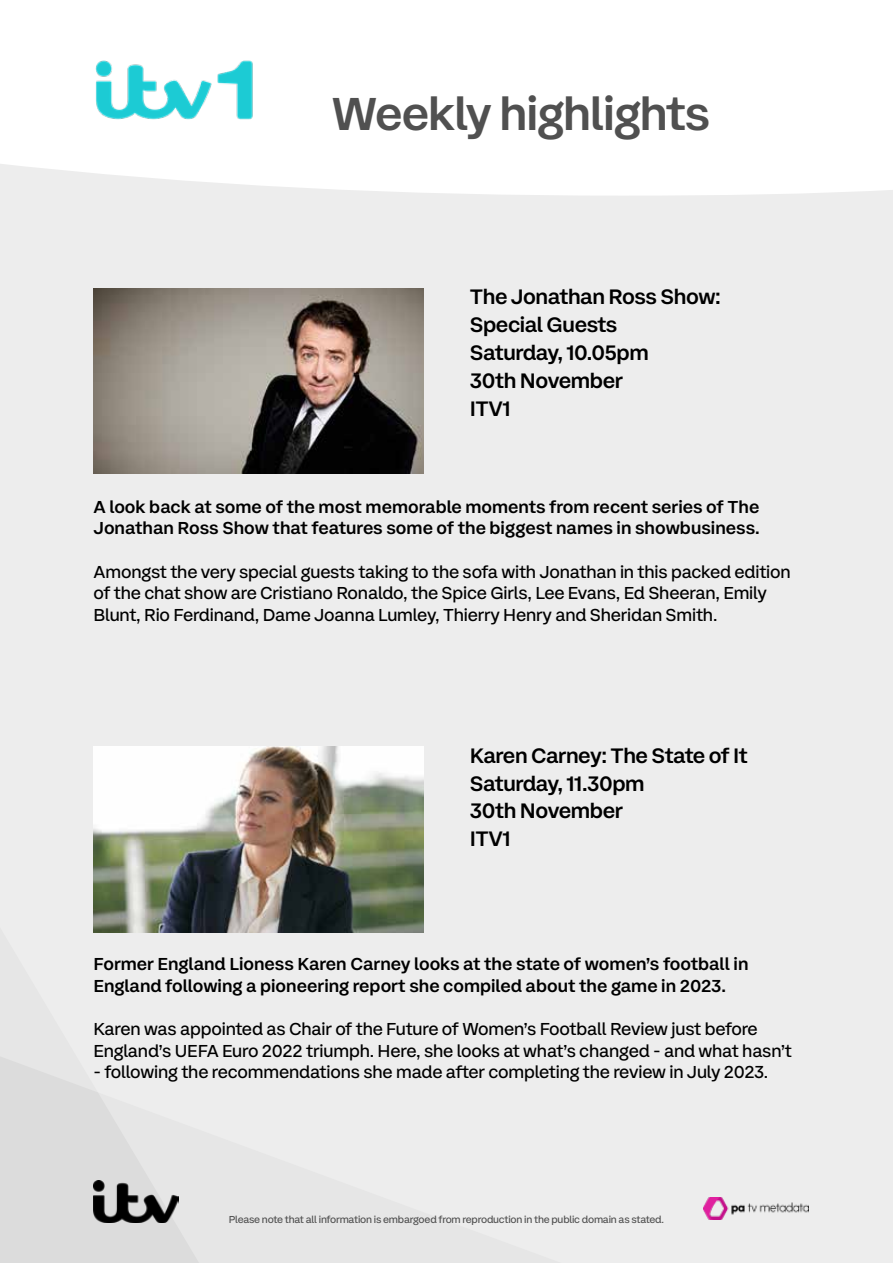
<style>
.page{position:relative;width:893px;height:1263px;background:#ededed}
.page>*{position:absolute;margin:0;border:0;box-sizing:border-box;transform-origin:0 0}
.t1{font:500 48px "ITV Display Sans";letter-spacing:-.02em;color:#505050}
.t2{font:500 21.75px/27.8px "ITV Display Sans";letter-spacing:-.02em;color:#000}
.t3{font:18px/21.6px "ITV Display Sans";letter-spacing:-.01em;color:#000}
.t4{font:500 18px/21.6px "ITV Display Sans";color:#000}
.t5{font:10.5px "ITV Display Sans";letter-spacing:-.02em;color:#505050}
</style>
<div class="page">
<svg style="left:0;top:1056px;width:199px;height:207px"></svg>
<img style="left:94px;top:1180px;width:85px;height:42px">
<div style="left:0;top:0;width:893px;height:196px;background:#fff"></div>
<img style="left:94px;top:57px;width:162px;height:65px">
<img style="left:94px;top:288px;width:329px;height:185px">
<img style="left:94px;top:747px;width:329px;height:185px">
<img style="left:704px;top:1197px;width:104px;height:22px">
<h1 class="t1" style="left:332px;top:83px;width:380px">Weekly highlights</h1>
<p class="t2" style="left:470px;top:283px;width:253px">The Jonathan Ross Show:<br>Special Guests<br>Saturday, 10.05pm<br>30th November<br>ITV1</p>
<p class="t4" style="left:94px;top:496px;width:668px">A look back at some of the most memorable moments from recent series of The<br>Jonathan Ross Show that features some of the biggest names in showbusiness.</p>
<p class="t3" style="left:94px;top:561px;width:699px">Amongst the very special guests taking to the sofa with Jonathan in this packed edition of the chat show are Cristiano Ronaldo, the Spice Girls, Lee Evans, Ed Sheeran, Emily<br>Blunt, Rio Ferdinand, Dame Joanna Lumley, Thierry Henry and Sheridan Smith.</p>
<p class="t2" style="left:470px;top:742px;width:279px">Karen Carney: The State of It<br>Saturday, 11.30pm<br>30th November<br>ITV1</p>
<p class="t4" style="left:94px;top:953px;width:656px">Former England Lioness Karen Carney looks at the state of women’s football in<br>England following a pioneering report she compiled about the game in 2023.</p>
<p class="t3" style="left:94px;top:1018px;width:700px">Karen was appointed as Chair of the Future of Women’s Football Review just before<br>England’s UEFA Euro 2022 triumph. Here, she looks at what’s changed - and what hasn’t</p>
<p class="t3" style="left:94px;top:1061px;width:676px">- following the recommendations she made after completing the review in July 2023.</p>
<p class="t5" style="left:229px;top:1212px;width:437px">Please note that all information is embargoed from reproduction in the public domain as stated.</p>
</div>
